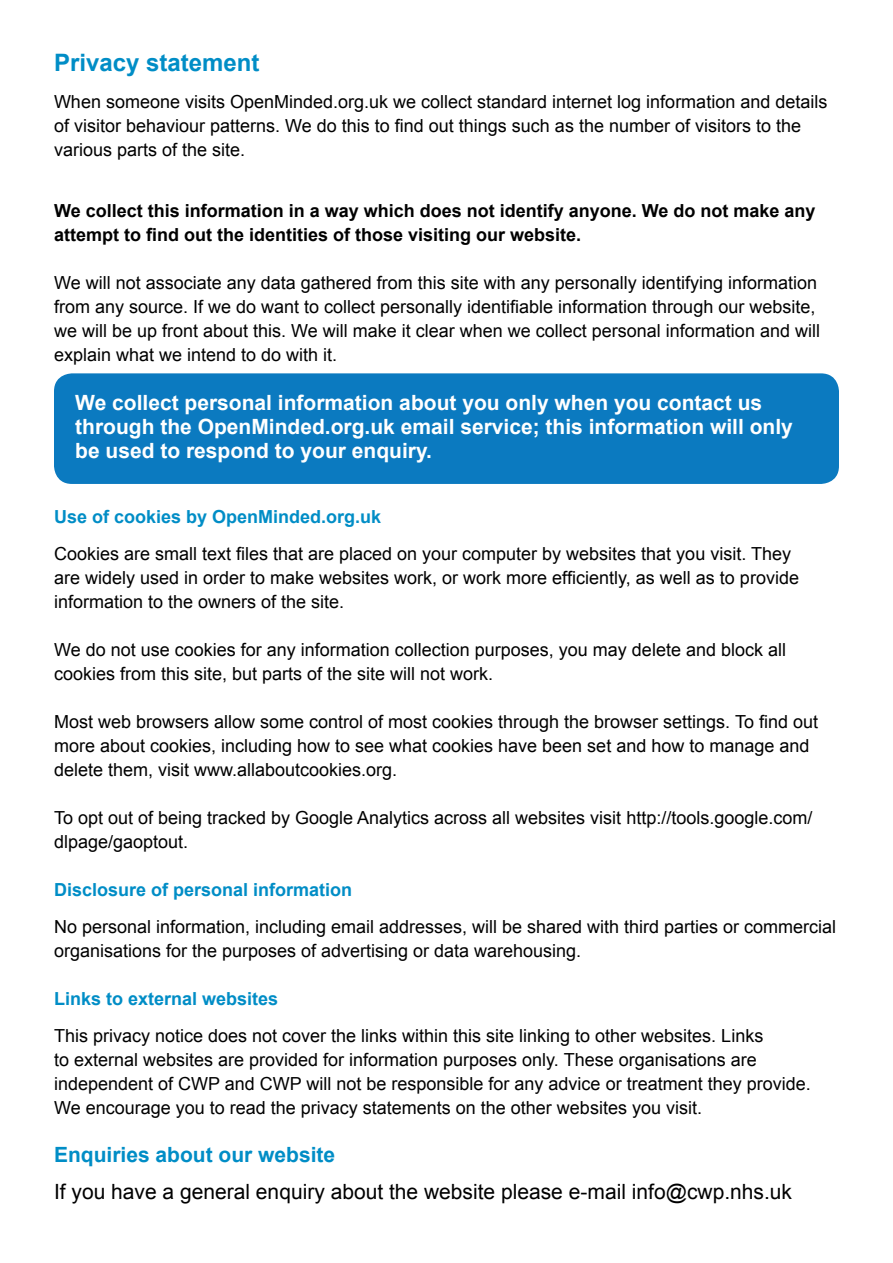
<style>
.page{position:relative;width:893px;height:1263px;background:#fff}
.page>*{position:absolute;margin:0;border:0;box-sizing:border-box;transform-origin:0 0}
.t1{font:700 24px "Arial";color:#008dc6}
.t2{font:700 21px/24px "Arial";color:#fff}
.t3{font:21px "Arial";color:#000}
.t4{font:700 21px "Arial";color:#008dc6}
.t5{font:18px/24px "Arial";color:#000}
.t6{font:700 18px/24px "Arial";color:#000}
.t7{font:700 18px "Arial";color:#008dc6}
</style>
<div class="page">
<div style="left:54px;top:373px;width:785px;height:111px;background:#0b7ac0;border-radius:18px"></div>
<h1 class="t1" style="left:54px;top:47px;width:207px">Privacy statement</h1>
<p class="t5" style="left:54px;top:90px;width:775px">When someone visits OpenMinded.org.uk we collect standard internet log information and details of visitor behaviour patterns. We do this to find out things such as the number of visitors to the various parts of the site.</p>
<p class="t6" style="left:54px;top:199px;width:763px">We collect this information in a way which does not identify anyone. We do not make any attempt to find out the identities of those visiting our website.</p>
<p class="t5" style="left:54px;top:271px;width:767px">We will not associate any data gathered from this site with any personally identifying information from any source. If we do want to collect personally identifiable information through our website, we will be up front about this. We will make it clear when we collect personal information and will explain what we intend to do with it.</p>
<p class="t2" style="left:75px;top:391px;width:719px">We collect personal information about you only when you contact us through the OpenMinded.org.uk email service; this information will only be used to respond to your enquiry.</p>
<p class="t7" style="left:54px;top:505px;width:329px">Use of cookies by OpenMinded.org.uk</p>
<p class="t5" style="left:54px;top:542px;width:746px">Cookies are small text files that are placed on your computer by websites that you visit. They are widely used in order to make websites work, or work more efficiently, as well as to provide information to the owners of the site.</p>
<p class="t5" style="left:54px;top:638px;width:734px">We do not use cookies for any information collection purposes, you may delete and block all cookies from this site, but parts of the site will not work.</p>
<p class="t5" style="left:54px;top:710px;width:766px">Most web browsers allow some control of most cookies through the browser settings. To find out more about cookies, including how to see what cookies have been set and how to manage and delete them, visit www.allaboutcookies.org.</p>
<p class="t5" style="left:54px;top:806px;width:760px">To opt out of being tracked by Google Analytics across all websites visit http://tools.google.com/ dlpage/gaoptout.</p>
<p class="t7" style="left:54px;top:878px;width:300px">Disclosure of personal information</p>
<p class="t5" style="left:54px;top:915px;width:784px">No personal information, including email addresses, will be shared with third parties or commercial organisations for the purposes of advertising or data warehousing.</p>
<p class="t7" style="left:54px;top:987px;width:226px">Links to external websites</p>
<p class="t5" style="left:54px;top:1023px;width:758px">This privacy notice does not cover the links within this site linking to other websites. Links<br>to external websites are provided for information purposes only. These organisations are independent of CWP and CWP will not be responsible for any advice or treatment they provide.<br>We encourage you to read the privacy statements on the other websites you visit.</p>
<p class="t4" style="left:54px;top:1140px;width:283px">Enquiries about our website</p>
<p class="t3" style="left:54px;top:1177px;width:740px">If you have a general enquiry about the website please e-mail info@cwp.nhs.uk</p>
</div>
